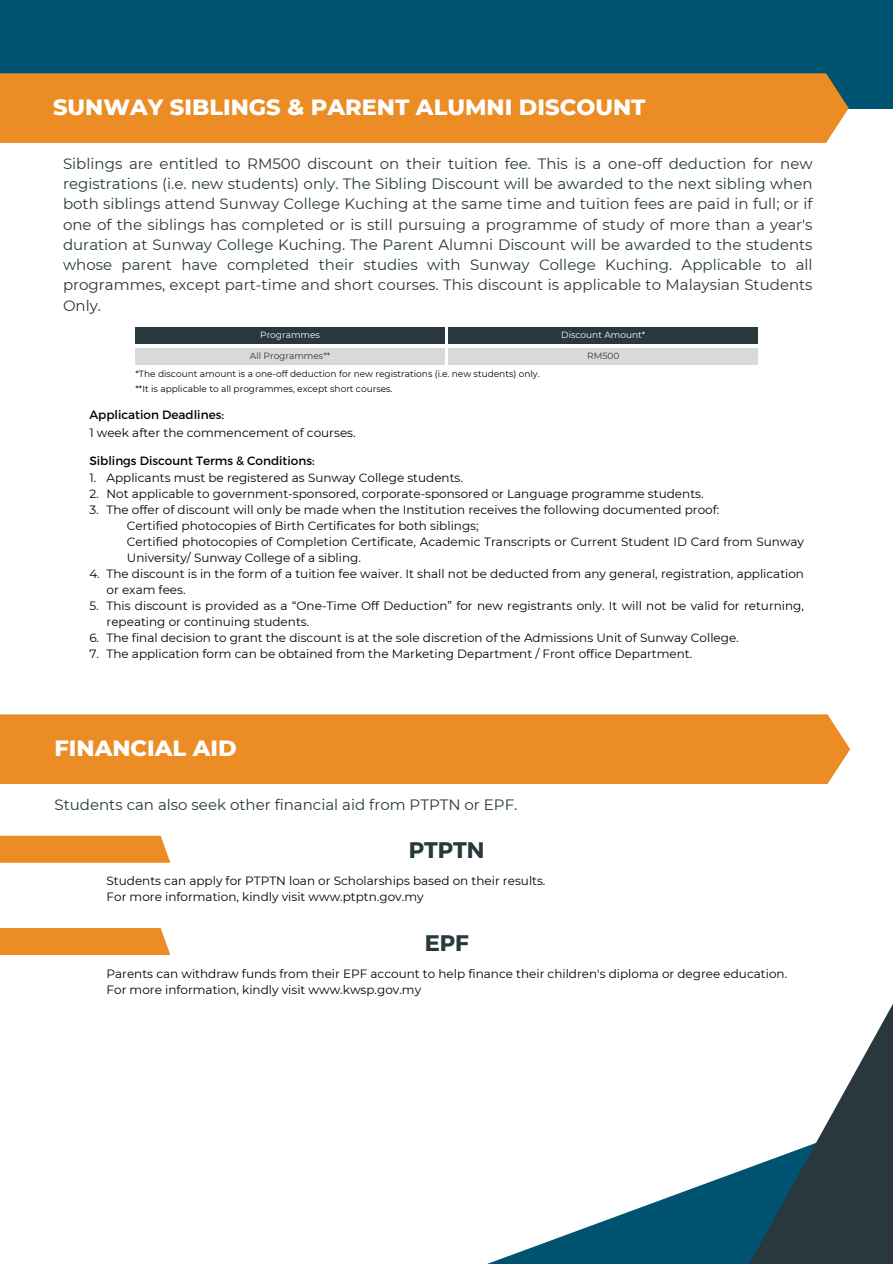
<style>
.page{position:relative;width:893px;height:1264px;background:#fff}
.page>*{position:absolute;margin:0;border:0;box-sizing:border-box;transform-origin:0 0}
.t1{font:800 22.5px "Montserrat";color:#fff}
.t2{font:700 22.5px "Montserrat";color:#28383c}
.t3{font:15px/20.2px "Montserrat";color:#28383c;text-align:justify}
.t4{font:12px/16px "Montserrat";color:#000}
.t5{font:9px "Montserrat";color:#000}
.t6{font:9px "Montserrat";color:#fff}
.t7{font:9px "Montserrat";color:#28383c}
</style>
<div class="page">
<div style="left:0;top:0;width:892px;height:109px;background:#005370"></div>
<svg style="left:490px;top:1190px;width:198px;height:73px"></svg>
<svg style="left:688px;top:1005px;width:204px;height:258px"></svg>
<div style="left:0;top:714px;width:850px;height:70px;background:#eb8c25"></div>
<div style="left:0;top:73px;width:848px;height:70px;background:#eb8c25"></div>
<div style="left:135px;top:327px;width:309px;height:17px;background:#28383c"></div>
<div style="left:135px;top:348px;width:309px;height:17px;background:#d9d9d9"></div>
<div style="left:448px;top:327px;width:310px;height:17px;background:#28383c"></div>
<div style="left:448px;top:348px;width:310px;height:17px;background:#d9d9d9"></div>
<div style="left:0;top:835px;width:170px;height:27px;background:#eb8c25"></div>
<div style="left:0;top:928px;width:170px;height:27px;background:#eb8c25"></div>
<p class="t1" style="left:53px;top:93px;width:594px">SUNWAY SIBLINGS &amp; PARENT ALUMNI DISCOUNT</p>
<p class="t3" style="left:63px;top:153px;width:751px">Siblings are entitled to RM500 discount on their tuition fee. This is a one-off deduction for new registrations (i.e. new students) only. The Sibling Discount will be awarded to the next sibling when both siblings attend Sunway College Kuching at the same time and tuition fees are paid in full; or if one of the siblings has completed or is still pursuing a programme of study of more than a year's duration at Sunway College Kuching. The Parent Alumni Discount will be awarded to the students whose parent have completed their studies with Sunway College Kuching. Applicable to all programmes, except part-time and short courses. This discount is applicable to Malaysian Students Only.</p>
<p class="t6" style="left:260px;top:329px;width:61px">Programmes</p>
<p class="t7" style="left:250px;top:350px;width:82px">All Programmes**</p>
<p class="t6" style="left:561px;top:329px;width:86px">Discount Amount*</p>
<p class="t7" style="left:587px;top:350px;width:34px">RM500</p>
<p class="t5" style="left:135px;top:368px;width:405px">*The discount amount is a one-off deduction for new registrations (i.e. new students) only.</p>
<p class="t5" style="left:135px;top:383px;width:258px">**It is applicable to all programmes, except short courses.</p>
<p class="t4" style="left:89px;top:406px;width:136px">Application Deadlines:</p>
<p class="t4" style="left:89px;top:452px;width:227px">Siblings Discount Terms &amp; Conditions:</p>
<p class="t4" style="left:89px;top:424px;width:268px">1 week after the commencement of courses.</p>
<p class="t4" style="left:89px;top:470px;width:8px">1.</p>
<p class="t4" style="left:89px;top:486px;width:11px">2.</p>
<p class="t4" style="left:89px;top:502px;width:11px">3.</p>
<p class="t4" style="left:106px;top:470px;width:358px">Applicants must be registered as Sunway College students.</p>
<p class="t4" style="left:106px;top:486px;width:598px">Not applicable to government-sponsored, corporate-sponsored or Language programme students.</p>
<p class="t4" style="left:106px;top:502px;width:614px">The offer of discount will only be made when the Institution receives the following documented proof:</p>
<p class="t4" style="left:127px;top:518px;width:353px">Certified photocopies of Birth Certificates for both siblings;</p>
<p class="t4" style="left:127px;top:534px;width:678px">Certified photocopies of Completion Certificate, Academic Transcripts or Current Student ID Card from Sunway<br>University/ Sunway College of a sibling.</p>
<p class="t4" style="left:106px;top:566px;width:699px">The discount is in the form of a tuition fee waiver. It shall not be deducted from any general, registration, application or exam fees.</p>
<p class="t4" style="left:106px;top:598px;width:699px">This discount is provided as a “One-Time Off Deduction” for new registrants only. It will not be valid for returning, repeating or continuing students.</p>
<p class="t4" style="left:106px;top:630px;width:633px">The final decision to grant the discount is at the sole discretion of the Admissions Unit of Sunway College.</p>
<p class="t4" style="left:106px;top:646px;width:587px">The application form can be obtained from the Marketing Department / Front office Department.</p>
<p class="t4" style="left:89px;top:566px;width:12px">4.</p>
<p class="t4" style="left:89px;top:598px;width:11px">5.</p>
<p class="t4" style="left:89px;top:630px;width:11px">6.</p>
<p class="t4" style="left:89px;top:646px;width:11px">7.</p>
<p class="t1" style="left:54px;top:734px;width:184px">FINANCIAL AID</p>
<p class="t3" style="left:54px;top:794px;width:464px">Students can also seek other financial aid from PTPTN or EPF.</p>
<p class="t2" style="left:409px;top:835px;width:77px">PTPTN</p>
<p class="t4" style="left:106px;top:873px;width:440px">Students can apply for PTPTN loan or Scholarships based on their results.</p>
<p class="t4" style="left:106px;top:889px;width:318px">For more information, kindly visit www.ptptn.gov.my</p>
<p class="t2" style="left:424px;top:927px;width:46px">EPF</p>
<p class="t4" style="left:106px;top:965px;width:682px">Parents can withdraw funds from their EPF account to help finance their children's diploma or degree education.</p>
<p class="t4" style="left:106px;top:981px;width:316px">For more information, kindly visit www.kwsp.gov.my</p>
</div>
